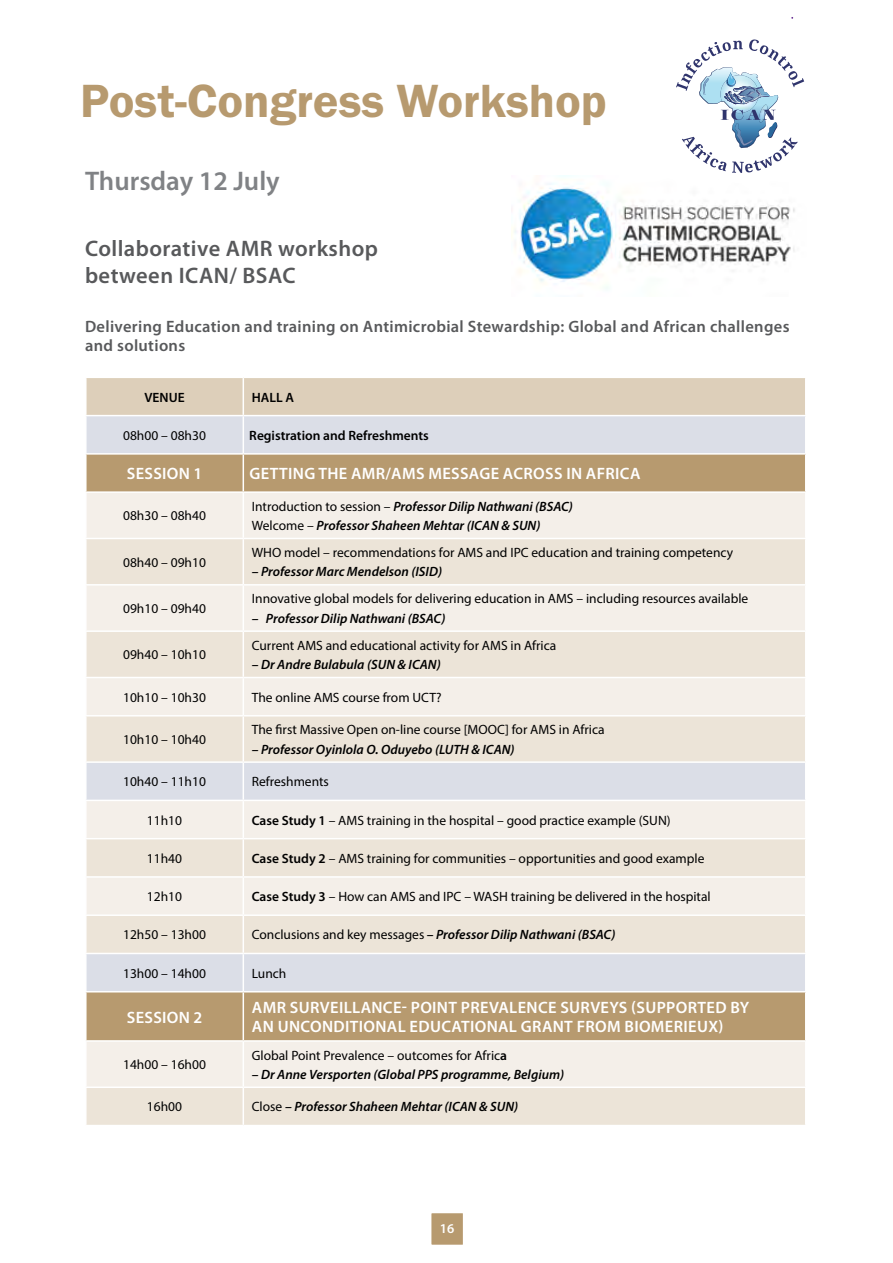
<style>
.page{position:relative;width:893px;height:1263px;background:#fff}
.page>*{position:absolute;margin:0;border:0;box-sizing:border-box;transform-origin:0 0}
.t1{font:600 48.3px "Franklin Got T";color:#b79a6f}
.t2{font:600 27px "Myriad Pro";color:#808285}
.t3{font:600 22.5px/27px "Myriad Pro";letter-spacing:.02em;color:#58595b}
.t4{font:600 16.5px/19.8px "Myriad Pro";letter-spacing:.02em;color:#fff}
.t5{font:600 16.5px/19.8px "Myriad Pro";letter-spacing:.02em;color:#58595b}
.t6{font:13.5px "Myriad Pro";color:#000}
.t7{font:italic 600 13.5px/19.2px "Myriad Pro";color:#000}
.t8{font:600 13.5px "Myriad Pro";color:#000}
.t9{font:600 13.5px "Myriad Pro";color:#fff}
.s1{font-weight:400;font-style:normal}
.s2{font-weight:600}
</style>
<div class="page">
<div style="left:429px;top:1210px;width:36px;height:37px;background:#b79a6f;border:3px solid #fff"></div>
<div style="left:87px;top:378px;width:718px;height:37px;background:#ddcfba"></div>
<div style="left:87px;top:416px;width:718px;height:37px;background:#dbdee7"></div>
<div style="left:87px;top:455px;width:718px;height:36px;background:#b79a6f"></div>
<div style="left:87px;top:493px;width:718px;height:45px;background:#f4efe9"></div>
<svg style="left:87px;top:539px;width:718px;height:586px;background:#e8e1d7"></svg>
<hr style="left:243px;top:378px;width:1px;height:37px;background:#fff">
<hr style="left:243px;top:416px;width:1px;height:37px;background:#fff">
<hr style="left:243px;top:455px;width:1px;height:36px;background:#fff">
<hr style="left:243px;top:992px;width:1px;height:48px;background:#fff">
<hr style="left:243px;top:493px;width:1px;height:45px;background:#fff">
<hr style="left:243px;top:586px;width:1px;height:44px;background:#fff">
<hr style="left:243px;top:678px;width:1px;height:37px;background:#fff">
<hr style="left:243px;top:539px;width:1px;height:45px;background:#fff">
<hr style="left:85px;top:584px;width:158px;height:2px;background:#fff">
<hr style="left:243px;top:584px;width:563px;height:2px;background:#fff">
<hr style="left:85px;top:630px;width:158px;height:2px;background:#fff">
<hr style="left:243px;top:630px;width:563px;height:2px;background:#fff">
<hr style="left:243px;top:632px;width:1px;height:45px;background:#fff">
<hr style="left:85px;top:677px;width:158px;height:1px;background:#fff">
<hr style="left:243px;top:677px;width:563px;height:1px;background:#fff">
<hr style="left:243px;top:1088px;width:1px;height:37px;background:#fff">
<hr style="left:243px;top:763px;width:1px;height:37px;background:#fff">
<hr style="left:243px;top:954px;width:1px;height:37px;background:#fff">
<hr style="left:85px;top:991px;width:158px;height:1px;background:#fff">
<hr style="left:243px;top:991px;width:563px;height:1px;background:#fff">
<hr style="left:85px;top:715px;width:158px;height:1px;background:#fff">
<hr style="left:243px;top:715px;width:563px;height:1px;background:#fff">
<hr style="left:243px;top:716px;width:1px;height:45px;background:#fff">
<hr style="left:85px;top:761px;width:158px;height:2px;background:#fff">
<hr style="left:243px;top:761px;width:563px;height:2px;background:#fff">
<hr style="left:85px;top:800px;width:158px;height:1px;background:#fff">
<hr style="left:243px;top:800px;width:563px;height:1px;background:#fff">
<hr style="left:243px;top:801px;width:1px;height:37px;background:#fff">
<hr style="left:243px;top:878px;width:1px;height:36px;background:#fff">
<hr style="left:85px;top:838px;width:158px;height:1px;background:#fff">
<hr style="left:243px;top:838px;width:563px;height:1px;background:#fff">
<hr style="left:243px;top:839px;width:1px;height:37px;background:#fff">
<hr style="left:85px;top:876px;width:158px;height:2px;background:#fff">
<hr style="left:243px;top:876px;width:563px;height:2px;background:#fff">
<hr style="left:85px;top:914px;width:158px;height:2px;background:#fff">
<hr style="left:243px;top:914px;width:563px;height:2px;background:#fff">
<hr style="left:243px;top:916px;width:1px;height:37px;background:#fff">
<hr style="left:85px;top:953px;width:158px;height:1px;background:#fff">
<hr style="left:243px;top:953px;width:563px;height:1px;background:#fff">
<hr style="left:85px;top:1040px;width:158px;height:2px;background:#fff">
<hr style="left:85px;top:1086px;width:158px;height:2px;background:#fff">
<hr style="left:243px;top:1040px;width:563px;height:2px;background:#fff">
<hr style="left:243px;top:1042px;width:1px;height:44px;background:#fff">
<hr style="left:243px;top:1086px;width:563px;height:2px;background:#fff">
<img style="left:512px;top:175px;width:283px;height:114px">
<div style="left:663px;top:29px;width:154px;height:154px;background:#fff;border-radius:50%"></div>
<svg style="left:676px;top:39px;width:128px;height:134px"></svg>
<h1 class="t1" style="left:80px;top:74px;width:528px">Post-Congress Workshop</h1>
<h2 class="t2" style="left:85px;top:166px;width:196px">Thursday 12 July</h2>
<h3 class="t3" style="left:85px;top:236px;width:295px">Collaborative AMR workshop between ICAN/ BSAC</h3>
<p class="t5" style="left:85px;top:316px;width:706px">Delivering Education and training on Antimicrobial Stewardship: Global and African challenges and solutions</p>
<p class="t8" style="left:144px;top:389px;width:42px">VENUE</p>
<p class="t8" style="left:252px;top:389px;width:44px">HALL A</p>
<p class="t6" style="left:123px;top:427px;width:84px">08h00 – 08h30</p>
<p class="t8" style="left:249px;top:428px;width:181px">Registration and Refreshments</p>
<p class="t4" style="left:127px;top:464px;width:77px">SESSION 1</p>
<p class="t4" style="left:249px;top:464px;width:393px">GETTING THE AMR/AMS MESSAGE ACROSS IN AFRICA</p>
<p class="t6" style="left:123px;top:507px;width:84px">08h30 – 08h40</p>
<p class="t7" style="left:252px;top:497px;width:323px"><span class="s1">Introduction to session –</span> Professor Dilip Nathwani (BSAC)<br><span class="s1">Welcome –</span> Professor Shaheen Mehtar (ICAN &amp; SUN)</p>
<p class="t6" style="left:123px;top:554px;width:84px">08h40 – 09h10</p>
<p class="t6" style="left:252px;top:544px;width:483px">WHO model – recommendations for AMS and IPC education and training competency</p>
<p class="t7" style="left:252px;top:562px;width:192px">– Professor Marc Mendelson (ISID)</p>
<p class="t6" style="left:123px;top:600px;width:84px">09h10 – 09h40</p>
<p class="t6" style="left:123px;top:646px;width:84px">09h40 – 10h10</p>
<p class="t6" style="left:252px;top:591px;width:498px">Innovative global models for delivering education in AMS – including resources available</p>
<p class="t7" style="left:252px;top:609px;width:195px">– Professor Dilip Nathwani (BSAC)</p>
<p class="t6" style="left:252px;top:637px;width:306px">Current AMS and educational activity for AMS in Africa</p>
<p class="t7" style="left:252px;top:655px;width:190px">– Dr Andre Bulabula (SUN &amp; ICAN)</p>
<p class="t6" style="left:123px;top:689px;width:84px">10h10 – 10h30</p>
<p class="t6" style="left:252px;top:689px;width:191px">The online AMS course from UCT?</p>
<p class="t6" style="left:123px;top:731px;width:84px">10h10 – 10h40</p>
<p class="t6" style="left:252px;top:721px;width:354px">The first Massive Open on-line course [MOOC] for AMS in Africa</p>
<p class="t7" style="left:252px;top:740px;width:264px">– Professor Oyinlola O. Oduyebo (LUTH &amp; ICAN)</p>
<p class="t6" style="left:123px;top:773px;width:84px">10h40 – 11h10</p>
<p class="t6" style="left:252px;top:773px;width:79px">Refreshments</p>
<p class="t6" style="left:147px;top:812px;width:37px">11h10</p>
<p class="t6" style="left:252px;top:812px;width:420px"><span class="s2">Case Study 1</span> – AMS training in the hospital – good practice example (SUN)</p>
<p class="t6" style="left:147px;top:850px;width:37px">11h40</p>
<p class="t6" style="left:252px;top:850px;width:454px"><span class="s2">Case Study 2</span> – AMS training for communities – opportunities and good example</p>
<p class="t6" style="left:147px;top:888px;width:37px">12h10</p>
<p class="t6" style="left:252px;top:888px;width:460px"><span class="s2">Case Study 3</span> – How can AMS and IPC – WASH training be delivered in the hospital</p>
<p class="t6" style="left:123px;top:926px;width:84px">12h50 – 13h00</p>
<p class="t7" style="left:252px;top:925px;width:365px"><span class="s1">Conclusions and key messages</span> – Professor Dilip Nathwani (BSAC)</p>
<p class="t6" style="left:123px;top:965px;width:84px">13h00 – 14h00</p>
<p class="t6" style="left:252px;top:965px;width:36px">Lunch</p>
<p class="t4" style="left:127px;top:1007px;width:77px">SESSION 2</p>
<p class="t4" style="left:252px;top:997px;width:499px">AMR SURVEILLANCE- POINT PREVALENCE SURVEYS (SUPPORTED BY<br>AN UNCONDITIONAL EDUCATIONAL GRANT FROM BIOMERIEUX)</p>
<p class="t6" style="left:123px;top:1056px;width:84px">14h00 – 16h00</p>
<p class="t6" style="left:252px;top:1047px;width:257px">Global Point Prevalence – outcomes for Afric<span class="s2">a</span></p>
<p class="t7" style="left:252px;top:1065px;width:314px">– Dr Anne Versporten (Global PPS programme, Belgium)</p>
<p class="t6" style="left:147px;top:1098px;width:37px">16h00</p>
<p class="t7" style="left:252px;top:1097px;width:268px"><span class="s1">Close</span> – Professor Shaheen Mehtar (ICAN &amp; SUN)</p>
<p class="t9" style="left:440px;top:1221px;width:16px">16</p>
</div>
